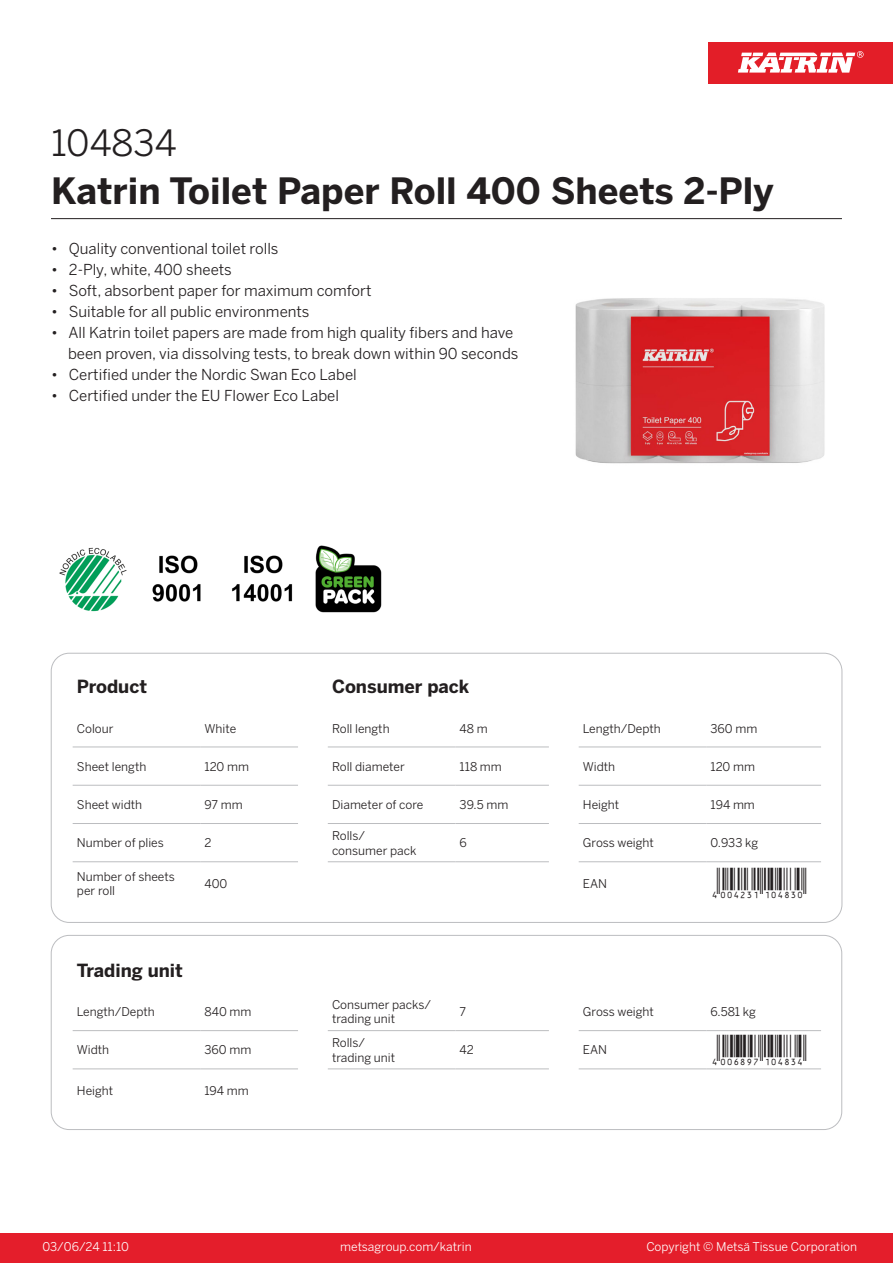
<style>
.page{position:relative;width:893px;height:1263px;background:#fff}
.page>*{position:absolute;margin:0;border:0;box-sizing:border-box;transform-origin:0 0}
.Product_Name{font:700 36px "Benton Sans";color:#231f20}
.External_material_co{font:36px "Benton Sans";color:#231f20}
.T_EAN{font:30px "Viisas EAN Matala";color:#231f20}
.T_TableHeader{font:700 18px "Benton Sans";color:#231f20}
.MarketingBullets{font:15px/21px "Benton Sans";color:#231f20}
.T_TableBody{font:12px/14.4px "Benton Sans";color:#231f20}
.t1{font:12px "Benton Sans";color:#fff}
</style>
<div class="page">
<div style="left:0;top:1233px;width:893px;height:30px;background:#e41e2b"></div>
<div style="left:708px;top:43px;width:185px;height:41px;background:#e31e28"></div>
<svg style="left:738px;top:51px;width:126px;height:22px"></svg>
<hr style="left:73px;top:747px;width:127px;height:1px;background:#bcbdc0">
<hr style="left:200px;top:747px;width:98px;height:1px;background:#bcbdc0">
<hr style="left:328px;top:747px;width:127px;height:1px;background:#bcbdc0">
<hr style="left:455px;top:747px;width:94px;height:1px;background:#bcbdc0">
<hr style="left:579px;top:747px;width:127px;height:1px;background:#bcbdc0">
<hr style="left:706px;top:747px;width:115px;height:1px;background:#bcbdc0">
<hr style="left:73px;top:785px;width:127px;height:1px;background:#bcbdc0">
<hr style="left:200px;top:785px;width:98px;height:1px;background:#bcbdc0">
<hr style="left:328px;top:785px;width:127px;height:1px;background:#bcbdc0">
<hr style="left:455px;top:785px;width:94px;height:1px;background:#bcbdc0">
<hr style="left:579px;top:785px;width:127px;height:1px;background:#bcbdc0">
<hr style="left:706px;top:785px;width:115px;height:1px;background:#bcbdc0">
<hr style="left:73px;top:823px;width:127px;height:1px;background:#bcbdc0">
<hr style="left:200px;top:823px;width:98px;height:1px;background:#bcbdc0">
<hr style="left:328px;top:823px;width:127px;height:1px;background:#bcbdc0">
<hr style="left:455px;top:823px;width:94px;height:1px;background:#bcbdc0">
<hr style="left:579px;top:823px;width:127px;height:1px;background:#bcbdc0">
<hr style="left:706px;top:823px;width:115px;height:1px;background:#bcbdc0">
<hr style="left:73px;top:861px;width:127px;height:1px;background:#bcbdc0">
<hr style="left:200px;top:861px;width:98px;height:1px;background:#bcbdc0">
<hr style="left:328px;top:861px;width:127px;height:1px;background:#bcbdc0">
<hr style="left:455px;top:861px;width:94px;height:1px;background:#bcbdc0">
<hr style="left:579px;top:861px;width:127px;height:1px;background:#bcbdc0">
<hr style="left:706px;top:861px;width:115px;height:1px;background:#bcbdc0">
<hr style="left:73px;top:1030px;width:127px;height:1px;background:#bcbdc0">
<hr style="left:200px;top:1030px;width:98px;height:1px;background:#bcbdc0">
<hr style="left:328px;top:1030px;width:127px;height:1px;background:#bcbdc0">
<hr style="left:455px;top:1030px;width:94px;height:1px;background:#bcbdc0">
<hr style="left:579px;top:1030px;width:127px;height:1px;background:#bcbdc0">
<hr style="left:706px;top:1030px;width:115px;height:1px;background:#bcbdc0">
<hr style="left:73px;top:1069px;width:127px;height:1px;background:#bcbdc0">
<hr style="left:200px;top:1069px;width:98px;height:1px;background:#bcbdc0">
<hr style="left:328px;top:1069px;width:127px;height:1px;background:#bcbdc0">
<hr style="left:455px;top:1069px;width:94px;height:1px;background:#bcbdc0">
<hr style="left:579px;top:1069px;width:127px;height:1px;background:#bcbdc0">
<hr style="left:706px;top:1069px;width:115px;height:1px;background:#bcbdc0">
<div style="left:51px;top:935px;width:791px;height:195px;border:1px solid #bcbdc0;border-radius:18px"></div>
<img style="left:575px;top:298px;width:250px;height:166px">
<img style="left:59px;top:547px;width:68px;height:65px">
<img style="left:152px;top:555px;width:49px;height:47px">
<img style="left:232px;top:555px;width:61px;height:47px">
<img style="left:315px;top:545px;width:67px;height:68px">
<hr style="left:51px;top:218px;width:791px;height:1px;background:#231f20">
<p class="External_material_co" style="left:51px;top:121px;width:127px">104834</p>
<p class="Product_Name" style="left:51px;top:168px;width:724px">Katrin Toilet Paper Roll 400 Sheets 2-Ply</p>
<p class="MarketingBullets" style="left:51px;top:238px;width:229px">• Quality conventional toilet rolls</p>
<p class="MarketingBullets" style="left:51px;top:259px;width:182px">• 2-Ply, white, 400 sheets</p>
<p class="MarketingBullets" style="left:51px;top:280px;width:322px">• Soft, absorbent paper for maximum comfort</p>
<p class="MarketingBullets" style="left:51px;top:301px;width:260px">• Suitable for all public environments</p>
<p class="MarketingBullets" style="left:68px;top:322px;width:452px;text-indent:-17px">• All Katrin toilet papers are made from high quality fibers and have been proven, via dissolving tests, to break down within 90 seconds</p>
<p class="MarketingBullets" style="left:51px;top:364px;width:307px">• Certified under the Nordic Swan Eco Label</p>
<p class="MarketingBullets" style="left:51px;top:385px;width:289px">• Certified under the EU Flower Eco Label</p>
<p class="T_TableHeader" style="left:77px;top:675px;width:72px">Product</p>
<p class="T_TableHeader" style="left:332px;top:675px;width:139px">Consumer pack</p>
<p class="T_TableBody" style="left:77px;top:721px;width:38px">Colour</p>
<p class="T_TableBody" style="left:204px;top:721px;width:33px">White</p>
<p class="T_TableBody" style="left:332px;top:721px;width:59px">Roll length</p>
<p class="T_TableBody" style="left:460px;top:721px;width:30px">48 m</p>
<p class="T_TableBody" style="left:583px;top:721px;width:79px">Length/Depth</p>
<p class="T_TableBody" style="left:710px;top:721px;width:48px">360 mm</p>
<p class="T_TableBody" style="left:77px;top:759px;width:71px">Sheet length</p>
<p class="T_TableBody" style="left:204px;top:759px;width:46px">120 mm</p>
<p class="T_TableBody" style="left:332px;top:759px;width:74px">Roll diameter</p>
<p class="T_TableBody" style="left:460px;top:759px;width:44px">118 mm</p>
<p class="T_TableBody" style="left:583px;top:759px;width:34px">Width</p>
<p class="T_TableBody" style="left:710px;top:759px;width:46px">120 mm</p>
<p class="T_TableBody" style="left:77px;top:797px;width:67px">Sheet width</p>
<p class="T_TableBody" style="left:204px;top:797px;width:40px">97 mm</p>
<p class="T_TableBody" style="left:332px;top:797px;width:93px">Diameter of core</p>
<p class="T_TableBody" style="left:460px;top:797px;width:50px">39.5 mm</p>
<p class="T_TableBody" style="left:583px;top:797px;width:38px">Height</p>
<p class="T_TableBody" style="left:710px;top:797px;width:46px">194 mm</p>
<p class="T_TableBody" style="left:77px;top:836px;width:88px">Number of plies</p>
<p class="T_TableBody" style="left:204px;top:836px;width:9px">2</p>
<p class="T_TableBody" style="left:332px;top:829px;width:35px">Rolls/</p>
<p class="T_TableBody" style="left:332px;top:843px;width:86px">consumer pack</p>
<p class="T_TableBody" style="left:460px;top:836px;width:9px">6</p>
<p class="T_TableBody" style="left:583px;top:836px;width:72px">Gross weight</p>
<p class="T_TableBody" style="left:710px;top:836px;width:49px">0.933 kg</p>
<p class="T_TableBody" style="left:77px;top:869px;width:99px">Number of sheets per roll</p>
<p class="T_TableBody" style="left:204px;top:876px;width:24px">400</p>
<p class="T_TableBody" style="left:583px;top:876px;width:26px">EAN</p>
<p class="T_EAN" style="left:710px;top:868px;width:97px">*4004231104830*</p>
<p class="T_TableHeader" style="left:77px;top:959px;width:108px">Trading unit</p>
<p class="T_TableBody" style="left:77px;top:1005px;width:79px">Length/Depth</p>
<p class="T_TableBody" style="left:204px;top:1005px;width:49px">840 mm</p>
<p class="T_TableBody" style="left:332px;top:997px;width:100px">Consumer packs/ trading unit</p>
<p class="T_TableBody" style="left:460px;top:1005px;width:8px">7</p>
<p class="T_TableBody" style="left:583px;top:1005px;width:72px">Gross weight</p>
<p class="T_TableBody" style="left:710px;top:1005px;width:47px">6.581 kg</p>
<p class="T_TableBody" style="left:77px;top:1043px;width:34px">Width</p>
<p class="T_TableBody" style="left:204px;top:1043px;width:48px">360 mm</p>
<p class="T_TableBody" style="left:460px;top:1043px;width:16px">42</p>
<p class="T_TableBody" style="left:583px;top:1043px;width:26px">EAN</p>
<p class="T_EAN" style="left:710px;top:1034px;width:97px">*4006897104834*</p>
<p class="T_TableBody" style="left:332px;top:1036px;width:35px">Rolls/</p>
<p class="T_TableBody" style="left:332px;top:1050px;width:65px">trading unit</p>
<p class="T_TableBody" style="left:77px;top:1083px;width:38px">Height</p>
<p class="T_TableBody" style="left:204px;top:1083px;width:46px">194 mm</p>
<p class="t1" style="left:43px;top:1239px;width:88px">03/06/24 11:10</p>
<p class="t1" style="left:340px;top:1239px;width:133px">metsagroup.com/katrin</p>
<p class="t1" style="left:646px;top:1239px;width:212px">Copyright © Metsä Tissue Corporation</p>
</div>
